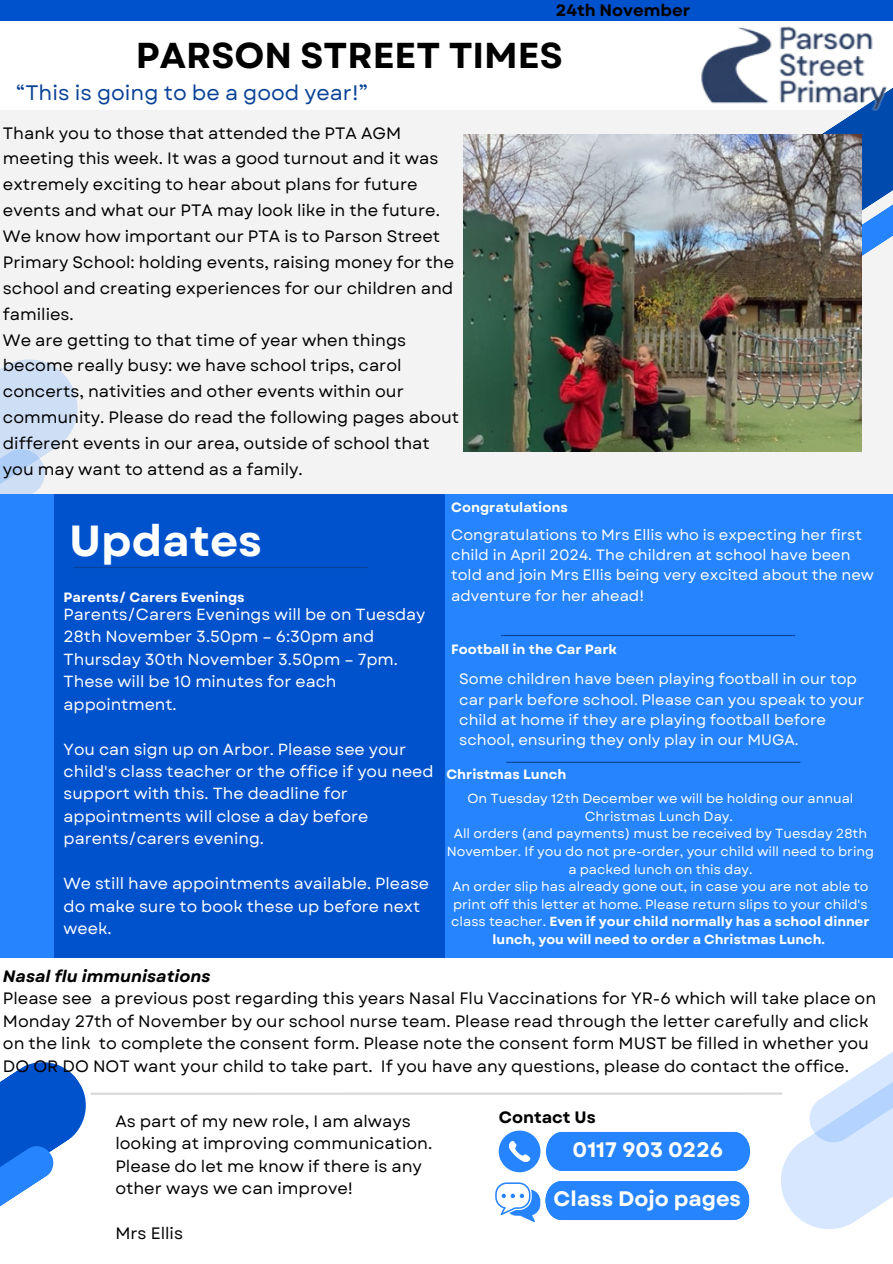
<style>
.page{position:relative;width:893px;height:1264px;background:#fff}
.page>*{position:absolute;margin:0;border:0;box-sizing:border-box;transform-origin:0 0}
.t1{font:700 43.5px "Garet";color:#fff}
.t2{font:700 36px "Garet";color:#000}
.t3{font:21px "Garet";color:#094296}
.t4{font:700 21px "Garet";color:#fff}
.t5{font:16.5px/25.8px "Garet";color:#000}
.t6{font:700 16.5px "Garet";color:#000}
.t7{font:italic 700 16.5px "Garet";color:#000}
.t8{font:16.05px/22.5px "Garet";color:#fff}
.t9{font:15px/20.2px "Garet";color:#fff}
.t10{font:700 13.5px "Garet";color:#fff}
.t11{font:13.2px/17.5px "Garet";color:#fff;text-align:center}
.s1{font-weight:700}
</style>
<div class="page">
<div style="left:0;top:110px;width:892px;height:414px;background:#f4f3f3"></div>
<svg style="left:774px;top:957px;width:118px;height:272px"></svg>
<div style="left:0;top:494px;width:892px;height:463px;background:#2684ff"></div>
<div style="left:54px;top:494px;width:390px;height:463px;background:#0052cc"></div>
<svg style="left:0;top:1062px;width:92px;height:145px"></svg>
<hr style="left:74px;top:567px;width:293px;height:1px;background:#094296">
<hr style="left:91px;top:1092px;width:691px;height:2px;background:#d9d9d9">
<svg style="left:498px;top:1130px;width:42px;height:42px"></svg>
<svg style="left:677px;top:119px;width:215px;height:178px"></svg>
<svg style="left:861px;top:163px;width:31px;height:120px"></svg>
<svg style="left:0;top:359px;width:78px;height:209px"></svg>
<div style="left:546px;top:1131px;width:203px;height:39px;background:#2684ff"></div>
<div style="left:0;top:0;width:892px;height:21px;background:#0052cc"></div>
<svg style="left:495px;top:1181px;width:254px;height:40px"></svg>
<img style="left:701px;top:26px;width:191px;height:93px">
<hr style="left:501px;top:635px;width:294px;height:1px;background:#094296">
<hr style="left:506px;top:761px;width:294px;height:1px;background:#094296">
<img style="left:463px;top:135px;width:398px;height:317px">
<p class="t6" style="left:555px;top:-1px;width:136px">24th November</p>
<p class="t2" style="left:136px;top:29px;width:428px">PARSON STREET TIMES</p>
<p class="t3" style="left:16px;top:77px;width:354px">“This is going to be a good year!”</p>
<p class="t5" style="left:3px;top:120px;width:453px">Thank you to those that attended the PTA AGM meeting this week. It was a good turnout and it was extremely exciting to hear about plans for future events and what our PTA may look like in the future.<br>We know how important our PTA is to Parson Street Primary School: holding events, raising money for the school and creating experiences for our children and families.</p>
<p class="t5" style="left:3px;top:327px;width:458px">We are getting to that time of year when things become really busy: we have school trips, carol concerts, nativities and other events within our community. Please do read the following pages about different events in our area, outside of school that you may want to attend as a family.</p>
<p class="t1" style="left:69px;top:509px;width:194px">Updates</p>
<p class="t10" style="left:64px;top:588px;width:182px">Parents/ Carers Evenings</p>
<p class="t8" style="left:64px;top:602px;width:363px">Parents/Carers Evenings will be on Tuesday<br>28th November 3.50pm – 6:30pm and<br>Thursday 30th November 3.50pm – 7pm.<br>These will be 10 minutes for each appointment.</p>
<p class="t8" style="left:64px;top:737px;width:371px">You can sign up on Arbor. Please see your child's class teacher or the office if you need support with this. The deadline for appointments will close a day before parents/carers evening.</p>
<p class="t8" style="left:64px;top:872px;width:367px">We still have appointments available. Please do make sure to book these up before next week.</p>
<p class="t10" style="left:451px;top:497px;width:118px">Congratulations</p>
<p class="t9" style="left:451px;top:524px;width:424px">Congratulations to Mrs Ellis who is expecting her first child in April 2024. The children at school have been told and join Mrs Ellis being very excited about the new adventure for her ahead!</p>
<p class="t10" style="left:451px;top:639px;width:167px">Football in the Car Park</p>
<p class="t9" style="left:459px;top:669px;width:406px">Some children have been playing football in our top car park before school. Please can you speak to your child at home if they are playing football before school, ensuring they only play in our MUGA.</p>
<p class="t10" style="left:446px;top:764px;width:122px">Christmas Lunch</p>
<p class="t11" style="left:467px;top:790px;width:387px">On Tuesday 12th December we will be holding our annual<br>Christmas Lunch Day.</p>
<p class="t11" style="left:446px;top:825px;width:429px">All orders (and payments) must be received by Tuesday 28th<br>November. If you do not pre-order, your child will need to bring a packed lunch on this day.</p>
<p class="t11" style="left:451px;top:877px;width:420px">An order slip has already gone out, in case you are not able to print off this letter at home. Please return slips to your child's class teacher. <span class="s1">Even if your child normally has a school dinner lunch, you will need to order a Christmas Lunch.</span></p>
<p class="t7" style="left:3px;top:964px;width:209px">Nasal flu immunisations</p>
<p class="t5" style="left:3px;top:987px;width:874px;line-height:22.5px">Please see a previous post regarding this years Nasal Flu Vaccinations for YR-6 which will take place on Monday 27th of November by our school nurse team. Please read through the letter carefully and click on the link to complete the consent form. Please note the consent form MUST be filled in whether you DO OR DO NOT want your child to take part. If you have any questions, please do contact the office.</p>
<p class="t5" style="left:115px;top:1109px;width:318px;line-height:22.5px">As part of my new role, I am always looking at improving communication.<br>Please do let me know if there is any other ways we can improve!</p>
<p class="t5" style="left:115px;top:1220px;width:69px">Mrs Ellis</p>
<p class="t6" style="left:498px;top:1105px;width:98px">Contact Us</p>
<p class="t4" style="left:572px;top:1134px;width:152px">0117 903 0226</p>
<p class="t4" style="left:553px;top:1183px;width:189px">Class Dojo pages</p>
</div>
